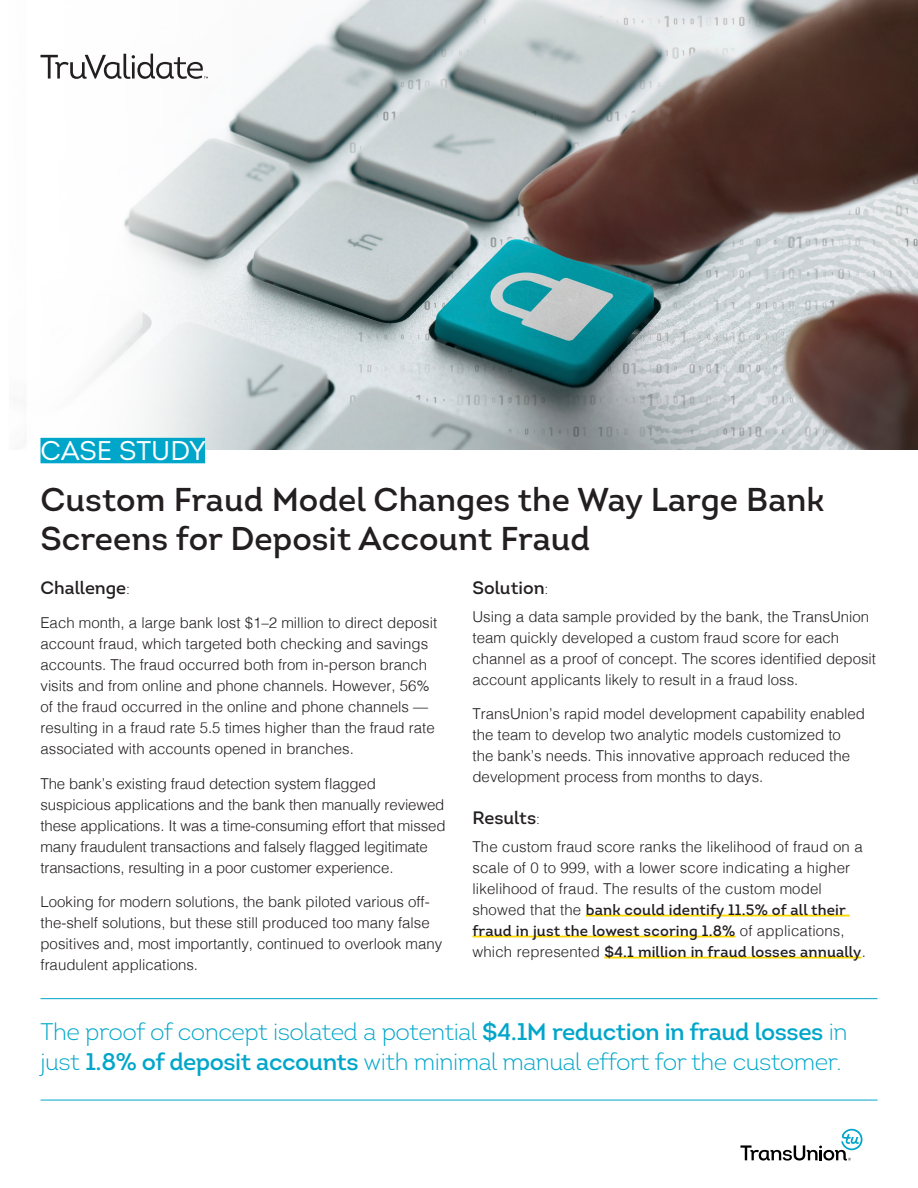
<style>
.page{position:relative;width:918px;height:1188px;background:#fff}
.page>*{position:absolute;margin:0;border:0;box-sizing:border-box;transform-origin:0 0}
._10_Call_to_Action_B{font:600 33px/39px "Intro";color:#231f20}
._12_16_Case_Study_w{font:27px "Intro Regular Caps";letter-spacing:-.005em;color:#fff}
._10_Call_to_Action_B-2{font:300 24px/30px "Intro";letter-spacing:-.02em;color:#00a6ca}
._12_16_Body_Header_B{font:600 18px "Intro";color:#231f20}
._12_16_Body_Header_B-2{font:300 15px/21px "Helvetica";color:#231f20}
.s1{font-weight:300}
.s2{font-family:"Intro";font-weight:600}
.s3{font-weight:600}
</style>
<div class="page">
<svg style="left:740px;top:1129px;width:122px;height:32px"></svg>
<hr style="left:586px;top:915px;width:264px;height:2px;background:#fcd800">
<hr style="left:472px;top:936px;width:264px;height:2px;background:#fcd800">
<hr style="left:604px;top:957px;width:258px;height:2px;background:#fcd800">
<img style="left:40px;top:0;width:878px;height:449px">
<div style="left:40px;top:438px;width:165px;height:25px;background:#00a6ca"></div>
<hr style="left:40px;top:998px;width:838px;height:1px;background:#00a6ca">
<hr style="left:40px;top:1100px;width:838px;height:1px;background:#00a6ca">
<svg style="left:40px;top:54px;width:168px;height:25px"></svg>
<p class="_12_16_Case_Study_w" style="left:40px;top:434px;width:167px">CASE STUDY</p>
<p class="_10_Call_to_Action_B" style="left:40px;top:480px;width:786px">Custom Fraud Model Changes the Way Large Bank<br>Screens for Deposit Account Fraud</p>
<p class="_12_16_Body_Header_B" style="left:40px;top:576px;width:91px">Challenge<span class="s1">:</span></p>
<p class="_12_16_Body_Header_B-2" style="left:40px;top:611px;width:398px">Each month, a large bank lost $1–2 million to direct deposit account fraud, which targeted both checking and savings accounts. The fraud occurred both from in-person branch visits and from online and phone channels. However, 56% of the fraud occurred in the online and phone channels — resulting in a fraud rate 5.5 times higher than the fraud rate associated with accounts opened in branches.</p>
<p class="_12_16_Body_Header_B-2" style="left:40px;top:772px;width:407px">The bank’s existing fraud detection system flagged suspicious applications and the bank then manually reviewed these applications. It was a time-consuming effort that missed many fraudulent transactions and falsely flagged legitimate transactions, resulting in a poor customer experience.</p>
<p class="_12_16_Body_Header_B-2" style="left:40px;top:890px;width:403px">Looking for modern solutions, the bank piloted various off&shy;the-shelf solutions, but these still produced too many false positives and, most importantly, continued to overlook many fraudulent applications.</p>
<p class="_12_16_Body_Header_B" style="left:472px;top:576px;width:77px">Solution<span class="s1">:</span></p>
<p class="_12_16_Body_Header_B-2" style="left:472px;top:605px;width:405px">Using a data sample provided by the bank, the TransUnion team quickly developed a custom fraud score for each channel as a proof of concept. The scores identified deposit account applicants likely to result in a fraud loss.</p>
<p class="_12_16_Body_Header_B-2" style="left:472px;top:702px;width:394px">TransUnion’s rapid model development capability enabled the team to develop two analytic models customized to the bank’s needs. This innovative approach reduced the development process from months to days.</p>
<p class="_12_16_Body_Header_B" style="left:472px;top:806px;width:69px">Results<span class="s1">:</span></p>
<p class="_12_16_Body_Header_B-2" style="left:472px;top:835px;width:395px">The custom fraud score ranks the likelihood of fraud on a scale of 0 to 999, with a lower score indicating a higher likelihood of fraud. The results of the custom model showed that the <span class="s2">bank could identify 11.5% of all their fraud in just the lowest scoring 1.8%</span> of applications, which represented <span class="s2">$4.1 million in fraud losses annually</span>.</p>
<p class="_10_Call_to_Action_B-2" style="left:40px;top:1017px;width:808px">The proof of concept isolated a potential <span class="s3">$4.1M reduction in fraud losses</span> in just <span class="s3">1.8% of deposit accounts</span> with minimal manual effort for the customer.</p>
</div>
